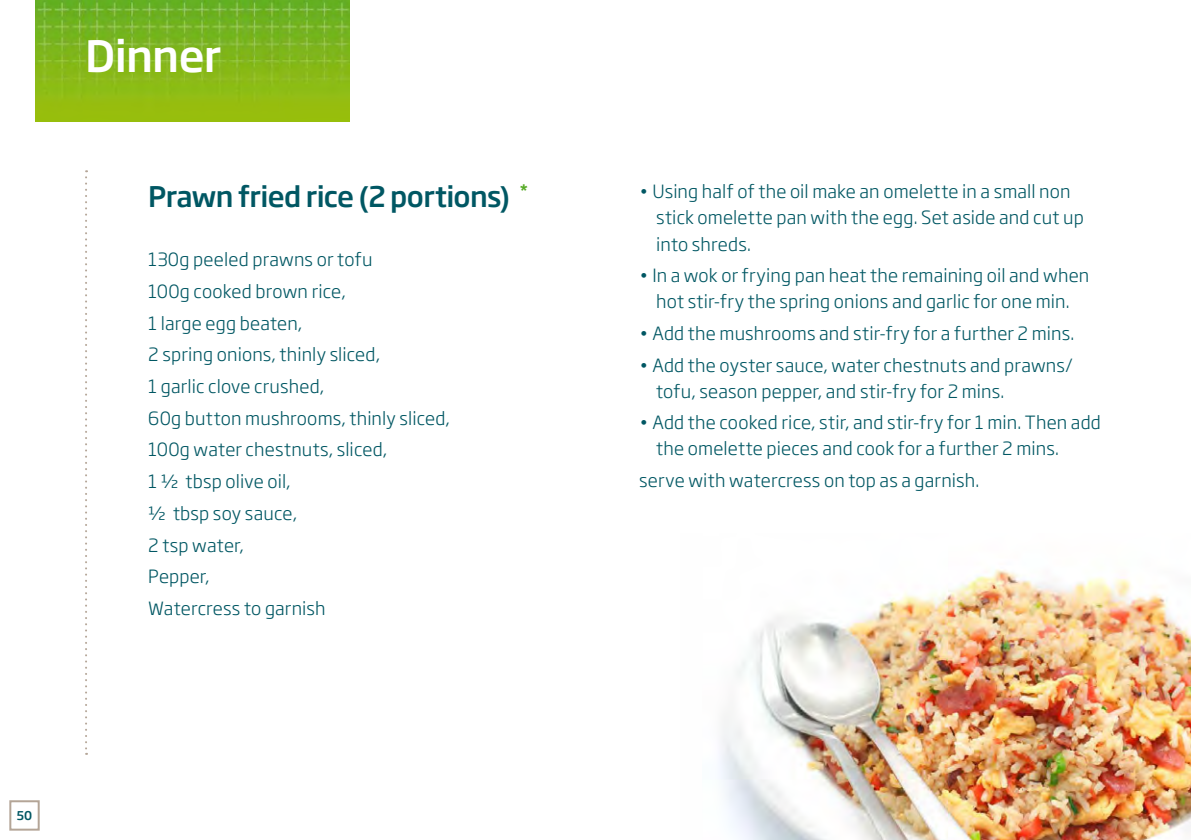
<style>
.page{position:relative;width:1191px;height:840px;background:#fff}
.page>*{position:absolute;margin:0;border:0;box-sizing:border-box;transform-origin:0 0}
.t1{font:500 42.6px "Soho Gothic Pro";letter-spacing:-.02em;color:#fff}
.t2{font:500 28px "Soho Gothic Pro";letter-spacing:-.025em;color:#005763}
.t3{font:300 18px/31.6px "Soho Gothic Pro";letter-spacing:.01em;color:#005763}
.t4{font:500 12px "Soho Gothic Pro";color:#005763}
</style>
<div class="page">
<div style="left:9px;top:799px;width:31px;height:31px;border:2px solid #b4a597"></div>
<img style="left:36px;top:0;width:314px;height:121px">
<svg style="left:85px;top:170px;width:2px;height:584px"></svg>
<img style="left:720px;top:569px;width:471px;height:270px">
<h1 class="t1" style="left:85px;top:22px;width:137px">Dinner</h1>
<h2 class="t2" style="left:148px;top:174px;width:381px">Prawn fried rice (2 portions) <sup>*</sup></h2>
<p class="t3" style="left:148px;top:242px;width:303px">130g peeled prawns or tofu<br>100g cooked brown rice,<br>1 large egg beaten,<br>2 spring onions, thinly sliced,<br>1 garlic clove crushed,<br>60g button mushrooms, thinly sliced,<br>100g water chestnuts, sliced,<br>1 ½ tbsp olive oil,<br>½ tbsp soy sauce,<br>2 tsp water,<br>Pepper,<br>Watercress to garnish</p>
<p class="t4" style="left:17px;top:805px;width:17px">50</p>
<p class="t3" style="left:656px;top:178px;width:429px;line-height:26px;text-indent:-17px">• Using half of the oil make an omelette in a small non stick omelette pan with the egg. Set aside and cut up into shreds.</p>
<p class="t3" style="left:639px;top:261px;width:452px;line-height:26px;text-align:center">• In a wok or frying pan heat the remaining oil and when hot stir-fry the spring onions and garlic for one min.</p>
<p class="t3" style="left:639px;top:316px;width:437px">• Add the mushrooms and stir-fry for a further 2 mins.</p>
<p class="t3" style="left:656px;top:350px;width:418px;line-height:26px;text-indent:-17px">• Add the oyster sauce, water chestnuts and prawns/ tofu, season pepper, and stir-fry for 2 mins.</p>
<p class="t3" style="left:656px;top:408px;width:446px;line-height:26px;text-indent:-17px">• Add the cooked rice, stir, and stir-fry for 1 min. Then add the omelette pieces and cook for a further 2 mins.</p>
<p class="t3" style="left:639px;top:463px;width:342px">serve with watercress on top as a garnish.</p>
</div>
